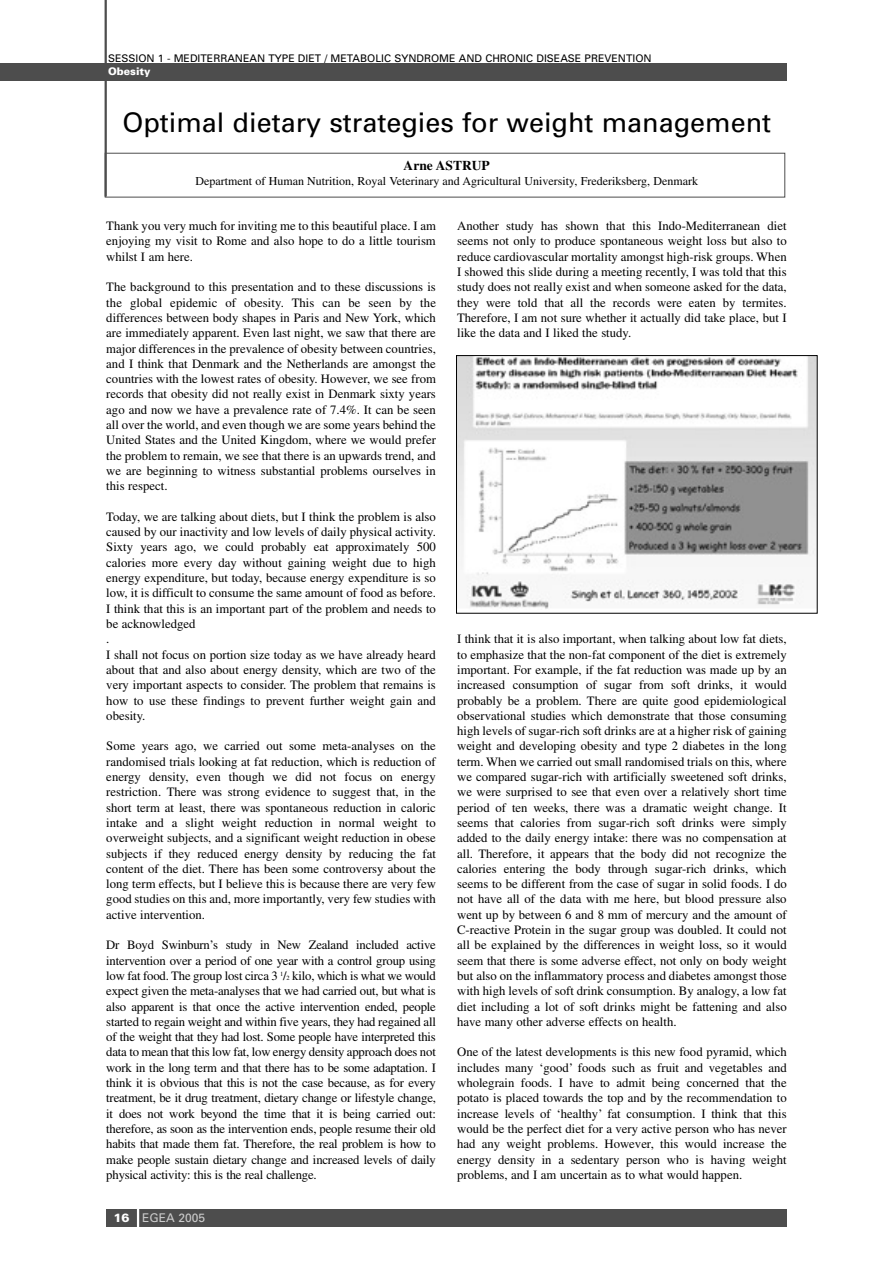
<style>
.page{position:relative;width:893px;height:1263px;background:#fff}
.page>*{position:absolute;margin:0;border:0;box-sizing:border-box;transform-origin:0 0}
.t1{font:27px "Univers";color:#000}
.t2{font:700 13.5px "Times";color:#000}
.t3{font:12.75px/15.3px "Times";color:#000;text-align:justify}
.t4{font:12px "Times";color:#000}
.t5{font:12px "Univers";color:#ccc}
.t6{font:10.5px "Univers";color:#000}
.t7{font:900 10.5px "Univers";color:#fff}
.s1{font-size:6.3px}
.s2{font-weight:900;color:#fff}
</style>
<div class="page">
<div style="left:106px;top:1210px;width:681px;height:17px;background:#4d4d4d"></div>
<hr style="left:137px;top:1207px;width:2px;height:23px;background:#fff">
<div style="left:0;top:64px;width:787px;height:17px;background:#4d4d4d"></div>
<div style="left:105px;top:153px;width:680px;height:44px;border:1px solid #4d4d4d"></div>
<img style="left:458px;top:357px;width:358px;height:252px">
<div style="left:456px;top:355px;width:362px;height:259px;border:1px solid #000"></div>
<hr style="left:105px;top:0;width:2px;height:197px;background:#4d4d4d">
<p class="t6" style="left:108px;top:54px;width:545px">SESSION 1 - MEDITERRANEAN TYPE DIET / METABOLIC SYNDROME AND CHRONIC DISEASE PREVENTION</p>
<p class="t7" style="left:108px;top:68px;width:44px">Obesity</p>
<h1 class="t1" style="left:122px;top:113px;width:650px">Optimal dietary strategies for weight management</h1>
<p class="t2" style="left:404px;top:157px;width:88px">Arne ASTRUP</p>
<p class="t4" style="left:195px;top:177px;width:504px">Department of Human Nutrition, Royal Veterinary and Agricultural University, Frederiksberg, Denmark</p>
<p class="t3" style="left:106px;top:219px;width:331px">Thank you very much for inviting me to this beautiful place. I am enjoying my visit to Rome and also hope to do a little tourism whilst I am here.</p>
<p class="t3" style="left:106px;top:281px;width:331px">The background to this presentation and to these discussions is the global epidemic of obesity. This can be seen by the differences between body shapes in Paris and New York, which are immediately apparent. Even last night, we saw that there are major differences in the prevalence of obesity between countries, and I think that Denmark and the Netherlands are amongst the countries with the lowest rates of obesity. However, we see from records that obesity did not really exist in Denmark sixty years ago and now we have a prevalence rate of 7.4%. It can be seen all over the world, and even though we are some years behind the United States and the United Kingdom, where we would prefer the problem to remain, we see that there is an upwards trend, and we are beginning to witness substantial problems ourselves in this respect.</p>
<p class="t3" style="left:106px;top:510px;width:331px;text-align:left">Today, we are talking about diets, but I think the problem is also caused by our inactivity and low levels of daily physical activity.<br>Sixty years ago, we could probably eat approximately 500 calories more every day without gaining weight due to high energy expenditure, but today, because energy expenditure is so low, it is difficult to consume the same amount of food as before.<br>I think that this is an important part of the problem and needs to be acknowledged<br>.<br>I shall not focus on portion size today as we have already heard about that and also about energy density, which are two of the very important aspects to consider. The problem that remains is how to use these findings to prevent further weight gain and obesity.</p>
<p class="t3" style="left:106px;top:740px;width:331px">Some years ago, we carried out some meta-analyses on the randomised trials looking at fat reduction, which is reduction of energy density, even though we did not focus on energy restriction. There was strong evidence to suggest that, in the short term at least, there was spontaneous reduction in caloric intake and a slight weight reduction in normal weight to overweight subjects, and a significant weight reduction in obese subjects if they reduced energy density by reducing the fat content of the diet. There has been some controversy about the long term effects, but I believe this is because there are very few good studies on this and, more importantly, very few studies with active intervention.</p>
<p class="t3" style="left:106px;top:939px;width:331px">Dr Boyd Swinburn’s study in New Zealand included active intervention over a period of one year with a control group using low fat food. The group lost circa 3 <sup>1</sup>/<span class="s1">2</span> kilo, which is what we would expect given the meta-analyses that we had carried out, but what is also apparent is that once the active intervention ended, people started to regain weight and within five years, they had regained all of the weight that they had lost. Some people have interpreted this data to mean that this low fat, low energy density approach does not work in the long term and that there has to be some adaptation. I think it is obvious that this is not the case because, as for every treatment, be it drug treatment, dietary change or lifestyle change, it does not work beyond the time that it is being carried out: therefore, as soon as the intervention ends, people resume their old habits that made them fat. Therefore, the real problem is how to make people sustain dietary change and increased levels of daily physical activity: this is the real challenge.</p>
<p class="t5" style="left:114px;top:1213px;width:93px"><span class="s2">16</span> EGEA 2005</p>
<p class="t3" style="left:457px;top:219px;width:331px">Another study has shown that this Indo-Mediterranean diet seems not only to produce spontaneous weight loss but also to reduce cardiovascular mortality amongst high-risk groups. When I showed this slide during a meeting recently, I was told that this study does not really exist and when someone asked for the data, they were told that all the records were eaten by termites.<br>Therefore, I am not sure whether it actually did take place, but I like the data and I liked the study.</p>
<p class="t3" style="left:457px;top:633px;width:331px">I think that it is also important, when talking about low fat diets, to emphasize that the non-fat component of the diet is extremely important. For example, if the fat reduction was made up by an increased consumption of sugar from soft drinks, it would probably be a problem. There are quite good epidemiological observational studies which demonstrate that those consuming high levels of sugar-rich soft drinks are at a higher risk of gaining weight and developing obesity and type 2 diabetes in the long term. When we carried out small randomised trials on this, where we compared sugar-rich with artificially sweetened soft drinks, we were surprised to see that even over a relatively short time period of ten weeks, there was a dramatic weight change. It seems that calories from sugar-rich soft drinks were simply added to the daily energy intake: there was no compensation at all. Therefore, it appears that the body did not recognize the calories entering the body through sugar-rich drinks, which seems to be different from the case of sugar in solid foods. I do not have all of the data with me here, but blood pressure also went up by between 6 and 8 mm of mercury and the amount of C-reactive Protein in the sugar group was doubled. It could not all be explained by the differences in weight loss, so it would seem that there is some adverse effect, not only on body weight but also on the inflammatory process and diabetes amongst those with high levels of soft drink consumption. By analogy, a low fat diet including a lot of soft drinks might be fattening and also have many other adverse effects on health.</p>
<p class="t3" style="left:457px;top:1046px;width:331px">One of the latest developments is this new food pyramid, which includes many ‘good’ foods such as fruit and vegetables and wholegrain foods. I have to admit being concerned that the potato is placed towards the top and by the recommendation to increase levels of ‘healthy’ fat consumption. I think that this would be the perfect diet for a very active person who has never had any weight problems. However, this would increase the energy density in a sedentary person who is having weight problems, and I am uncertain as to what would happen.</p>
</div>
